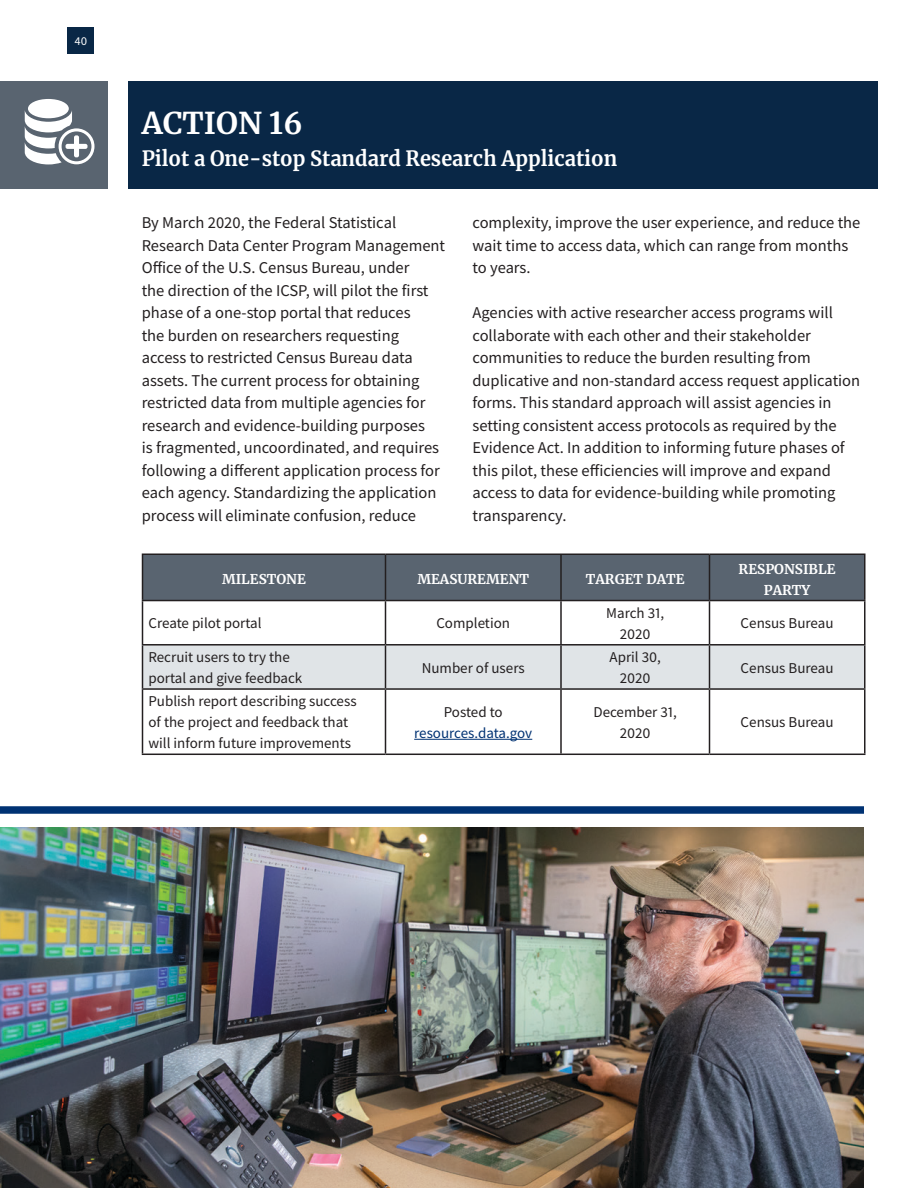
<style>
.page{position:relative;width:918px;height:1188px;background:#fff}
.page>*{position:absolute;margin:0;border:0;box-sizing:border-box;transform-origin:0 0}
.Action_Title{font:700 30px "Merriweather";color:#fff}
.Action_Title-2{font:700 21px "Merriweather";color:#fff;scale:.95 1}
.t1{font:16.5px/22.5px "Source Sans Pro";color:#231f20}
.T__Table_Text{font:15px/21px "Source Sans Pro";color:#231f20;text-align:center}
.T__Table_Text-2{font:15px/21px "Source Sans Pro";letter-spacing:-.01em;color:#003273;text-align:center}
.T__Table_Header{font:700 13.5px/21px "Merriweather";color:#fff;text-align:center}
.t2{font:12px "Source Sans Pro";color:#fff}
.s1{color:#231f20}
</style>
<div class="page">
<div style="left:0;top:81px;width:108px;height:108px;background:#596470"></div>
<div style="left:28px;top:99px;width:41px;height:19px;background:#fff;border-radius:50%"></div>
<svg style="left:25px;top:110px;width:69px;height:54px"></svg>
<div style="left:68px;top:27px;width:26px;height:27px;background:#092746"></div>
<div style="left:128px;top:81px;width:750px;height:108px;background:#092746"></div>
<div style="left:143px;top:555px;width:721px;height:45px;background:#596470"></div>
<div style="left:143px;top:646px;width:721px;height:42px;background:#e0e4e7"></div>
<hr style="left:142px;top:554px;width:244px;height:1px;background:#231f20">
<hr style="left:142px;top:555px;width:1px;height:45px;background:#231f20">
<hr style="left:386px;top:554px;width:175px;height:1px;background:#231f20">
<hr style="left:385px;top:555px;width:1px;height:45px;background:#231f20">
<hr style="left:561px;top:554px;width:149px;height:1px;background:#231f20">
<hr style="left:560px;top:555px;width:2px;height:45px;background:#231f20">
<hr style="left:710px;top:554px;width:156px;height:1px;background:#231f20">
<hr style="left:709px;top:555px;width:1px;height:45px;background:#231f20">
<hr style="left:864px;top:555px;width:2px;height:45px;background:#231f20">
<hr style="left:142px;top:600px;width:244px;height:1px;background:#231f20">
<hr style="left:142px;top:601px;width:1px;height:43px;background:#231f20">
<hr style="left:386px;top:600px;width:175px;height:1px;background:#231f20">
<hr style="left:385px;top:601px;width:1px;height:43px;background:#231f20">
<hr style="left:561px;top:600px;width:149px;height:1px;background:#231f20">
<hr style="left:560px;top:601px;width:2px;height:43px;background:#231f20">
<hr style="left:710px;top:600px;width:156px;height:1px;background:#231f20">
<hr style="left:709px;top:601px;width:1px;height:43px;background:#231f20">
<hr style="left:864px;top:601px;width:2px;height:43px;background:#231f20">
<hr style="left:142px;top:644px;width:244px;height:2px;background:#231f20">
<hr style="left:142px;top:646px;width:1px;height:42px;background:#231f20">
<hr style="left:386px;top:644px;width:175px;height:2px;background:#231f20">
<hr style="left:385px;top:646px;width:1px;height:42px;background:#231f20">
<hr style="left:561px;top:644px;width:149px;height:2px;background:#231f20">
<hr style="left:560px;top:646px;width:2px;height:42px;background:#231f20">
<hr style="left:710px;top:644px;width:156px;height:2px;background:#231f20">
<hr style="left:709px;top:646px;width:1px;height:42px;background:#231f20">
<hr style="left:864px;top:646px;width:2px;height:42px;background:#231f20">
<hr style="left:142px;top:688px;width:244px;height:2px;background:#231f20">
<hr style="left:142px;top:690px;width:1px;height:64px;background:#231f20">
<hr style="left:386px;top:688px;width:175px;height:2px;background:#231f20">
<hr style="left:385px;top:690px;width:1px;height:64px;background:#231f20">
<hr style="left:561px;top:688px;width:149px;height:2px;background:#231f20">
<hr style="left:560px;top:690px;width:2px;height:64px;background:#231f20">
<hr style="left:710px;top:688px;width:156px;height:2px;background:#231f20">
<hr style="left:709px;top:690px;width:1px;height:64px;background:#231f20">
<hr style="left:864px;top:690px;width:2px;height:64px;background:#231f20">
<hr style="left:142px;top:754px;width:244px;height:1px;background:#231f20">
<hr style="left:386px;top:754px;width:175px;height:1px;background:#231f20">
<hr style="left:561px;top:754px;width:149px;height:1px;background:#231f20">
<hr style="left:710px;top:754px;width:156px;height:1px;background:#231f20">
<hr style="left:414px;top:739px;width:118px;height:1px;background:#003273">
<img style="left:0;top:827px;width:864px;height:361px">
<div style="left:0;top:806px;width:864px;height:8px;background:#003273"></div>
<p class="t2" style="left:75px;top:36px;width:14px">40</p>
<p class="Action_Title" style="left:142px;top:102px;width:163px">ACTION 16</p>
<p class="Action_Title-2" style="left:142px;top:144px;width:502px">Pilot a One-stop Standard Research Application</p>
<p class="t1" style="left:142px;top:213px;width:305px">By March 2020, the Federal Statistical Research Data Center Program Management Office of the U.S. Census Bureau, under<br>the direction of the ICSP, will pilot the first phase of a one-stop portal that reduces<br>the burden on researchers requesting access to restricted Census Bureau data assets. The current process for obtaining restricted data from multiple agencies for research and evidence-building purposes<br>is fragmented, uncoordinated, and requires following a different application process for each agency. Standardizing the application process will eliminate confusion, reduce</p>
<p class="t1" style="left:472px;top:213px;width:389px">complexity, improve the user experience, and reduce the wait time to access data, which can range from months to years.</p>
<p class="t1" style="left:472px;top:303px;width:389px">Agencies with active researcher access programs will collaborate with each other and their stakeholder communities to reduce the burden resulting from duplicative and non-standard access request application forms. This standard approach will assist agencies in setting consistent access protocols as required by the Evidence Act. In addition to informing future phases of this pilot, these efficiencies will improve and expand access to data for evidence-building while promoting transparency.</p>
<p class="T__Table_Header" style="left:222px;top:568px;width:85px">MILESTONE</p>
<p class="T__Table_Header" style="left:417px;top:568px;width:113px">MEASUREMENT</p>
<p class="T__Table_Header" style="left:586px;top:568px;width:100px">TARGET DATE</p>
<p class="T__Table_Header" style="left:739px;top:558px;width:98px">RESPONSIBLE<br>PARTY</p>
<p class="T__Table_Text" style="left:148px;top:614px;width:115px">Create pilot portal</p>
<p class="T__Table_Text" style="left:436px;top:614px;width:75px">Completion</p>
<p class="T__Table_Text" style="left:606px;top:604px;width:60px">March 31,<br>2020</p>
<p class="T__Table_Text" style="left:741px;top:614px;width:94px">Census Bureau</p>
<p class="T__Table_Text" style="left:148px;top:648px;width:155px;text-align:left">Recruit users to try the portal and give feedback</p>
<p class="T__Table_Text" style="left:422px;top:658px;width:105px">Number of users</p>
<p class="T__Table_Text" style="left:610px;top:648px;width:53px">April 30,<br>2020</p>
<p class="T__Table_Text" style="left:741px;top:658px;width:94px">Census Bureau</p>
<p class="T__Table_Text" style="left:148px;top:692px;width:210px;text-align:left">Publish report describing success of the project and feedback that will inform future improvements</p>
<p class="T__Table_Text-2" style="left:414px;top:703px;width:120px"><span class="s1">Posted to </span>resources.data.gov</p>
<p class="T__Table_Text" style="left:593px;top:703px;width:85px">December 31,<br>2020</p>
<p class="T__Table_Text" style="left:741px;top:713px;width:94px">Census Bureau</p>
</div>
